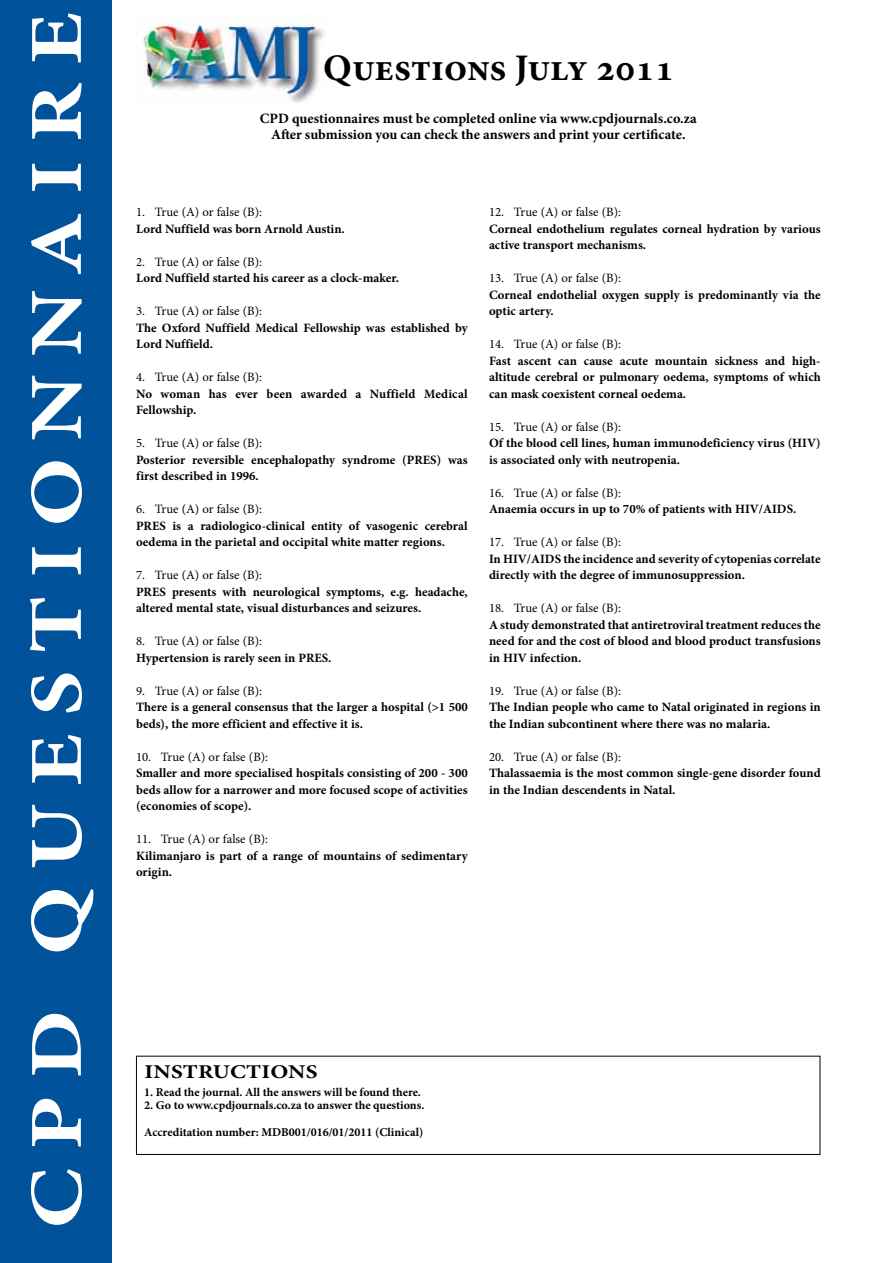
<style>
.page{position:relative;width:893px;height:1263px;background:#fff}
.page>*{position:absolute;margin:0;border:0;box-sizing:border-box;transform-origin:0 0}
.t1{font:700 75px "Minion Pro";letter-spacing:.2em;color:#fff;scale:1.2 1}
.t2{font:700 37.5px "Minion Pro";color:#000}
.t3{font:700 19.5px "Minion Pro";letter-spacing:.01em;color:#000;scale:1.2 1}
.t4{font:700 14.25px/16.5px "Minion Pro";color:#000;text-align:center}
.t5{font:700 12.75px/16.5px "Minion Pro";color:#000}
.t6{font:12.75px "Minion Pro";color:#000}
.t7{font:700 12px "Minion Pro";color:#000}
</style>
<div class="page">
<img style="left:136px;top:14px;width:189px;height:88px">
<div style="left:0;top:0;width:112px;height:1263px;background:#00539b"></div>
<div style="left:136px;top:1056px;width:684px;height:99px;border:1px solid #000"></div>
<h1 class="t1" style="left:4px;top:1229px;width:1015px;rotate:-90deg">CPD questionnaire</h1>
<h2 class="t2" style="left:323px;top:42px;width:353px">Questions July 2011</h2>
<p class="t4" style="left:260px;top:110px;width:438px">CPD questionnaires must be completed online via www.cpdjournals.co.za<br>After submission you can check the answers and print your certificate.</p>
<p class="t6" style="left:136px;top:203px;width:127px">1. True (A) or false (B):</p>
<p class="t5" style="left:136px;top:220px;width:210px">Lord Nuffield was born Arnold Austin.</p>
<p class="t6" style="left:136px;top:253px;width:127px">2. True (A) or false (B):</p>
<p class="t5" style="left:136px;top:270px;width:264px">Lord Nuffield started his career as a clock-maker.</p>
<p class="t6" style="left:136px;top:302px;width:127px">3. True (A) or false (B):</p>
<p class="t5" style="left:136px;top:319px;width:333px">The Oxford Nuffield Medical Fellowship was established by<br>Lord Nuffield.</p>
<p class="t6" style="left:136px;top:368px;width:127px">4. True (A) or false (B):</p>
<p class="t5" style="left:136px;top:385px;width:333px">No woman has ever been awarded a Nuffield Medical<br>Fellowship.</p>
<p class="t6" style="left:136px;top:434px;width:127px">5. True (A) or false (B):</p>
<p class="t5" style="left:136px;top:451px;width:333px">Posterior reversible encephalopathy syndrome (PRES) was first described in 1996.</p>
<p class="t6" style="left:136px;top:500px;width:127px">6. True (A) or false (B):</p>
<p class="t5" style="left:136px;top:517px;width:333px">PRES is a radiologico-clinical entity of vasogenic cerebral oedema in the parietal and occipital white matter regions.</p>
<p class="t6" style="left:136px;top:566px;width:127px">7. True (A) or false (B):</p>
<p class="t5" style="left:136px;top:583px;width:333px">PRES presents with neurological symptoms, e.g. headache, altered mental state, visual disturbances and seizures.</p>
<p class="t6" style="left:136px;top:632px;width:127px">8. True (A) or false (B):</p>
<p class="t5" style="left:136px;top:649px;width:197px">Hypertension is rarely seen in PRES.</p>
<p class="t6" style="left:136px;top:682px;width:127px">9. True (A) or false (B):</p>
<p class="t5" style="left:136px;top:699px;width:333px">There is a general consensus that the larger a hospital (&gt;1 500 beds), the more efficient and effective it is.</p>
<p class="t6" style="left:136px;top:748px;width:134px">10. True (A) or false (B):</p>
<p class="t5" style="left:136px;top:765px;width:333px;text-align:justify">Smaller and more specialised hospitals consisting of 200 - 300 beds allow for a narrower and more focused scope of activities (economies of scope).</p>
<p class="t6" style="left:136px;top:830px;width:134px">11. True (A) or false (B):</p>
<p class="t5" style="left:136px;top:847px;width:333px">Kilimanjaro is part of a range of mountains of sedimentary origin.</p>
<p class="t6" style="left:489px;top:203px;width:134px">12. True (A) or false (B):</p>
<p class="t5" style="left:489px;top:220px;width:333px">Corneal endothelium regulates corneal hydration by various active transport mechanisms.</p>
<p class="t6" style="left:489px;top:269px;width:134px">13. True (A) or false (B):</p>
<p class="t5" style="left:489px;top:286px;width:333px">Corneal endothelial oxygen supply is predominantly via the optic artery.</p>
<p class="t6" style="left:489px;top:335px;width:134px">14. True (A) or false (B):</p>
<p class="t5" style="left:489px;top:352px;width:333px;text-align:justify">Fast ascent can cause acute mountain sickness and high&shy;altitude cerebral or pulmonary oedema, symptoms of which can mask coexistent corneal oedema.</p>
<p class="t6" style="left:489px;top:418px;width:134px">15. True (A) or false (B):</p>
<p class="t5" style="left:489px;top:435px;width:333px">Of the blood cell lines, human immunodeficiency virus (HIV) is associated only with neutropenia.</p>
<p class="t6" style="left:489px;top:484px;width:134px">16. True (A) or false (B):</p>
<p class="t5" style="left:489px;top:501px;width:309px">Anaemia occurs in up to 70% of patients with HIV/AIDS.</p>
<p class="t6" style="left:489px;top:533px;width:134px">17. True (A) or false (B):</p>
<p class="t5" style="left:489px;top:550px;width:333px">In HIV/AIDS the incidence and severity of cytopenias correlate directly with the degree of immunosuppression.</p>
<p class="t6" style="left:489px;top:599px;width:134px">18. True (A) or false (B):</p>
<p class="t5" style="left:489px;top:616px;width:333px;text-align:justify">A study demonstrated that antiretroviral treatment reduces the need for and the cost of blood and blood product transfusions in HIV infection.</p>
<p class="t6" style="left:489px;top:682px;width:134px">19. True (A) or false (B):</p>
<p class="t5" style="left:489px;top:699px;width:333px">The Indian people who came to Natal originated in regions in the Indian subcontinent where there was no malaria.</p>
<p class="t6" style="left:489px;top:748px;width:134px">20. True (A) or false (B):</p>
<p class="t5" style="left:489px;top:765px;width:333px">Thalassaemia is the most common single-gene disorder found in the Indian descendents in Natal.</p>
<h3 class="t3" style="left:144px;top:1058px;width:146px">Instructions</h3>
<p class="t7" style="left:144px;top:1084px;width:278px">1. Read the journal. All the answers will be found there.</p>
<p class="t7" style="left:144px;top:1097px;width:282px">2. Go to www.cpdjournals.co.za to answer the questions.</p>
<p class="t7" style="left:144px;top:1124px;width:281px">Accreditation number: MDB001/016/01/2011 (Clinical)</p>
</div>
